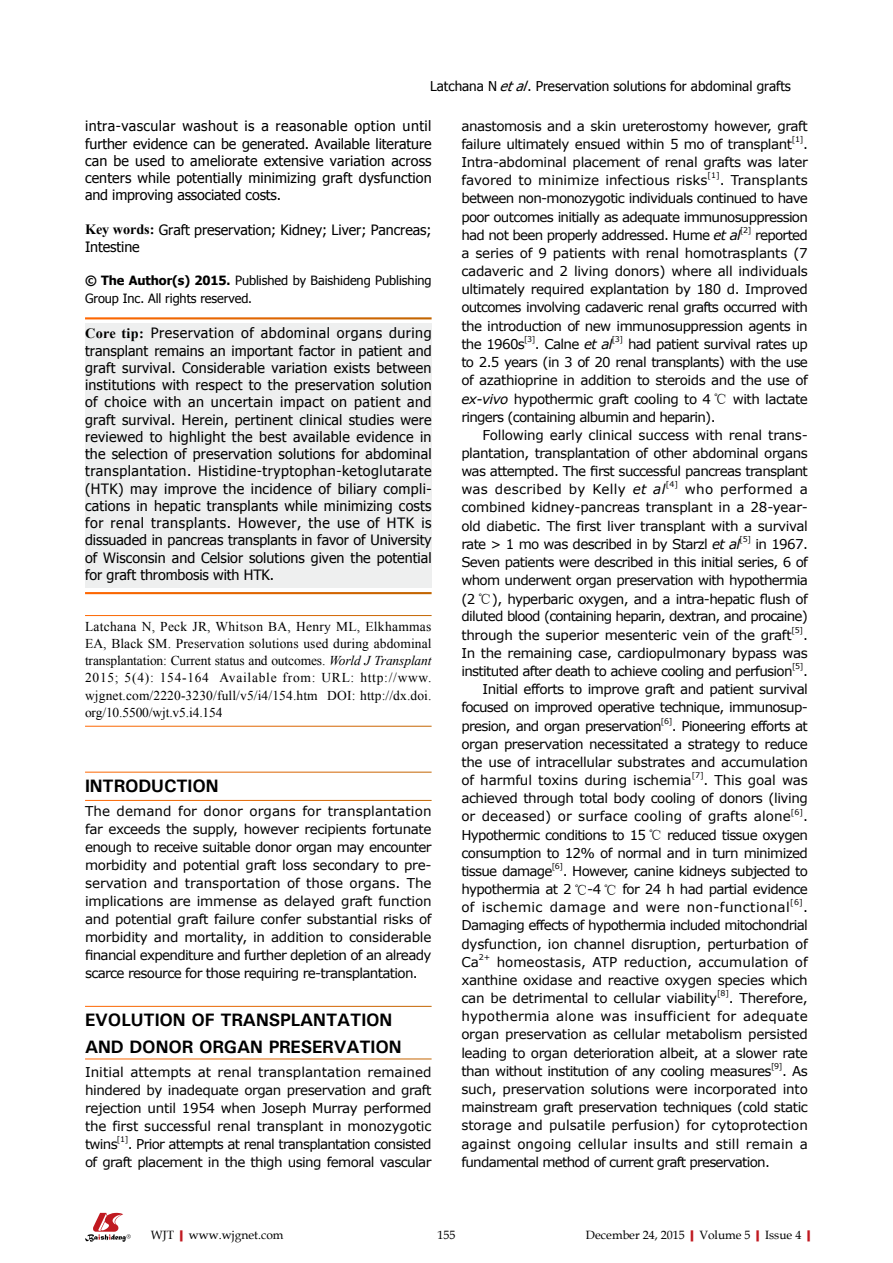
<style>
.page{position:relative;width:893px;height:1263px;background:#fff}
.page>*{position:absolute;margin:0;border:0;box-sizing:border-box;transform-origin:0 0}
.t1{font:700 18px/27px "Univers";letter-spacing:-.01em;color:#000}
.t2{font:14.25px/17.2px "Tahoma";letter-spacing:-.005em;color:#000;text-align:justify}
.t3{font:13.5px/18.1px "Verdana";letter-spacing:-.04em;color:#000;text-align:justify}
.t4{font:13.5px/17.2px "Times New Roman";letter-spacing:.01em;color:#000;text-align:justify}
.t5{font:13.5px "Tahoma";color:#000}
.t6{font:13.5px "Verdana";letter-spacing:-.015em;color:#000}
.t7{font:13.5px "Verdana";letter-spacing:.02em;color:#000}
.t8{font:12.75px/17.2px "Tahoma";letter-spacing:-.005em;color:#000}
.t9{font:12px "Book Antiqua";color:#000}
.t10{font:7.8px "Verdana";color:#000}
.s1{font-style:italic}
.s2{font-family:"Times New Roman";font-weight:700}
.s3{font-weight:700}
.s4{font-family:"Sim Sun";font-size:14.25px}
.s5{font-weight:700;color:#c01920}
</style>
<div class="page">
<div style="left:85px;top:323px;width:347px;height:265px;background:#eeefef"></div>
<svg style="left:85px;top:1213px;width:46px;height:29px"></svg>
<p class="t5" style="left:430px;top:77px;width:362px">Latchana N <span class="s1">etal</span>. Preservation solutions for abdominal grafts</p>
<p class="t2" style="left:85px;top:117px;width:348px">intra-vascular washout is a reasonable option until further evidence can be generated. Available literature can be used to ameliorate extensive variation across centers while potentially minimizing graft dysfunction and improving associated costs.</p>
<p class="t2" style="left:85px;top:220px;width:348px"><span class="s2">Key words:</span> Graft preservation; Kidney; Liver; Pancreas;<br>Intestine</p>
<p class="t8" style="left:85px;top:271px;width:348px"><span class="s3">© The Author(s) 2015.</span> Published by Baishideng Publishing<br>Group Inc. All rights reserved.</p>
<p class="t2" style="left:85px;top:324px;width:348px"><span class="s2">Core tip:</span> Preservation of abdominal organs during transplant remains an important factor in patient and graft survival. Considerable variation exists between institutions with respect to the preservation solution of choice with an uncertain impact on patient and graft survival. Herein, pertinent clinical studies were reviewed to highlight the best available evidence in the selection of preservation solutions for abdominal transplantation. Histidine-tryptophan-ketoglutarate (HTK) may improve the incidence of biliary compli&shy;cations in hepatic transplants while minimizing costs for renal transplants. However, the use of HTK is dissuaded in pancreas transplants in favor of University of Wisconsin and Celsior solutions given the potential for graft thrombosis with HTK.</p>
<p class="t4" style="left:85px;top:617px;width:348px">Latchana N, Peck JR, Whitson BA, Henry ML, Elkhammas EA, Black SM. Preservation solutions used during abdominal transplantation: Current status and outcomes. <span class="s1">World J Transplant </span>2015; 5(4): 154-164 Available from: URL: http://www. wjgnet.com/2220-3230/full/v5/i4/154.htm DOI: http://dx.doi. org/10.5500/wjt.v5.i4.154</p>
<p class="t3" style="left:461px;top:117px;width:348px">anastomosis and a skin ureterostomy however, graft failure ultimately ensued within 5 mo of transplant</p>
<p class="t10" style="left:792px;top:134px;width:13px">[1]</p>
<p class="t3" style="left:461px;top:135px;width:348px;text-indent:342px">.<br>Intra-abdominal placement of renal grafts was later favored to minimize infectious risks</p>
<p class="t10" style="left:708px;top:170px;width:14px">[1]</p>
<p class="t3" style="left:461px;top:171px;width:348px;text-indent:258px">. Transplants between non-monozygotic individuals continued to have poor outcomes initially as adequate immunosuppression had not been properly addressed. Hume <span class="s1">et al</span></p>
<p class="t10" style="left:740px;top:225px;width:13px">[2]</p>
<p class="t3" style="left:461px;top:226px;width:348px;text-indent:294px">reported a series of 9 patients with renal homotrasplants (7 cadaveric and 2 living donors) where all individuals ultimately required explantation by 180 d. Improved outcomes involving cadaveric renal grafts occurred with the introduction of new immunosuppression agents in the 1960s</p>
<p class="t10" style="left:524px;top:334px;width:13px">[3]</p>
<p class="t3" style="left:535px;top:335px;width:79px">. Calne <span class="s1">et al</span></p>
<p class="t10" style="left:612px;top:334px;width:13px">[3]</p>
<p class="t3" style="left:628px;top:335px;width:181px">had patient survival rates up</p>
<p class="t3" style="left:461px;top:353px;width:348px">to 2.5 years (in 3 of 20 renal transplants) with the use</p>
<p class="t3" style="left:461px;top:371px;width:348px">of azathioprine in addition to steroids and the use of</p>
<p class="t3" style="left:461px;top:390px;width:348px"><span class="s1">ex-vivo</span> hypothermic graft cooling to 4 <span class="s4">℃</span> with lactate</p>
<p class="t3" style="left:461px;top:407px;width:256px">ringers (containing albumin and heparin).</p>
<p class="t6" style="left:483px;top:425px;width:327px">Following early clinical success with renal trans-</p>
<p class="t3" style="left:461px;top:444px;width:348px">plantation, transplantation of other abdominal organs</p>
<p class="t3" style="left:461px;top:462px;width:348px">was attempted. The first successful pancreas transplant</p>
<p class="t7" style="left:461px;top:480px;width:206px">was described by Kelly <span class="s1">et al</span></p>
<p class="t10" style="left:666px;top:479px;width:14px">[4]</p>
<p class="t3" style="left:461px;top:480px;width:348px;text-align:left;text-indent:224px">who performed a combined kidney-pancreas transplant in a 28-year&shy;old diabetic. The first liver transplant with a survival rate &gt; 1 mo was described in by Starzl <span class="s1">et al</span></p>
<p class="t10" style="left:740px;top:534px;width:13px">[5]</p>
<p class="t3" style="left:461px;top:535px;width:348px;text-indent:294px">in 1967.<br>Seven patients were described in this initial series, 6 of whom underwent organ preservation with hypothermia (2 <span class="s4">℃</span>), hyperbaric oxygen, and a intra-hepatic flush of diluted blood (containing heparin, dextran, and procaine) through the superior mesenteric vein of the graft</p>
<p class="t10" style="left:791px;top:625px;width:13px">[5]</p>
<p class="t3" style="left:461px;top:625px;width:348px;text-indent:342px">.<br>In the remaining case, cardiopulmonary bypass was instituted after death to achieve cooling and perfusion</p>
<p class="t10" style="left:792px;top:661px;width:13px">[5]</p>
<p class="t3" style="left:803px;top:662px;width:6px">.</p>
<p class="t3" style="left:483px;top:680px;width:327px">Initial efforts to improve graft and patient survival</p>
<p class="t3" style="left:461px;top:698px;width:348px">focused on improved operative technique, immunosup-</p>
<p class="t3" style="left:461px;top:716px;width:202px">presion, and organ preservation</p>
<p class="t10" style="left:661px;top:715px;width:13px">[6]</p>
<p class="t3" style="left:461px;top:716px;width:348px;text-indent:210px">. Pioneering efforts at organ preservation necessitated a strategy to reduce the use of intracellular substrates and accumulation of harmful toxins during ischemia</p>
<p class="t10" style="left:692px;top:770px;width:14px">[7]</p>
<p class="t3" style="left:461px;top:771px;width:348px;text-indent:242px">. This goal was achieved through total body cooling of donors (living or deceased) or surface cooling of grafts alone</p>
<p class="t1" style="left:85px;top:772px;width:135px">INTRODUCTION</p>
<p class="t3" style="left:85px;top:801px;width:348px">The demand for donor organs for transplantation far exceeds the supply, however recipients fortunate enough to receive suitable donor organ may encounter morbidity and potential graft loss secondary to pre&shy;servation and transportation of those organs. The implications are immense as delayed graft function and potential graft failure confer substantial risks of morbidity and mortality, in addition to considerable financial expenditure and further depletion of an already scarce resource for those requiring re-transplantation.</p>
<p class="t1" style="left:85px;top:1006px;width:318px">EVOLUTION OF TRANSPLANTATION<br>AND DONOR ORGAN PRESERVATION</p>
<p class="t3" style="left:85px;top:1062px;width:348px">Initial attempts at renal transplantation remained hindered by inadequate organ preservation and graft rejection until 1954 when Joseph Murray performed the first successful renal transplant in monozygotic twins</p>
<p class="t10" style="left:791px;top:806px;width:14px">[6]</p>
<p class="t3" style="left:461px;top:807px;width:348px;text-indent:342px">.<br>Hypothermic conditions to 15 <span class="s4">℃</span> reduced tissue oxygen consumption to 12% of normal and in turn minimized tissue damage</p>
<p class="t10" style="left:552px;top:861px;width:13px">[6]</p>
<p class="t3" style="left:461px;top:862px;width:348px;text-indent:101px">. However, canine kidneys subjected to hypothermia at 2 <span class="s4">℃</span>-4 <span class="s4">℃</span> for 24 h had partial evidence of ischemic damage and were non-functional</p>
<p class="t10" style="left:790px;top:897px;width:14px">[6]</p>
<p class="t3" style="left:461px;top:898px;width:348px;text-indent:342px">.<br>Damaging effects of hypothermia included mitochondrial dysfunction, ion channel disruption, perturbation of Ca</p>
<p class="t10" style="left:479px;top:952px;width:13px">2+</p>
<p class="t3" style="left:461px;top:953px;width:348px;text-indent:35px">homeostasis, ATP reduction, accumulation of xanthine oxidase and reactive oxygen species which can be detrimental to cellular viability</p>
<p class="t10" style="left:717px;top:988px;width:13px">[8]</p>
<p class="t3" style="left:461px;top:989px;width:348px;text-indent:267px">. Therefore, hypothermia alone was insufficient for adequate organ preservation as cellular metabolism persisted leading to organ deterioration albeit, at a slower rate than without institution of any cooling measures</p>
<p class="t10" style="left:771px;top:1061px;width:13px">[9]</p>
<p class="t3" style="left:461px;top:1062px;width:348px;text-indent:321px">. As such, preservation solutions were incorporated into mainstream graft preservation techniques (cold static storage and pulsatile perfusion) for cytoprotection against ongoing cellular insults and still remain a fundamental method of current graft preservation.</p>
<p class="t10" style="left:117px;top:1133px;width:13px">[1]</p>
<p class="t3" style="left:85px;top:1134px;width:348px;text-align:right">. Prior attempts at renal transplantation consisted<br>of graft placement in the thigh using femoral vascular</p>
<p class="t9" style="left:151px;top:1226px;width:134px">WJT<span class="s5">|</span>www.wjgnet.com</p>
<p class="t9" style="left:437px;top:1226px;width:19px">155</p>
<p class="t9" style="left:586px;top:1226px;width:231px">December 24, 2015<span class="s5">|</span>Volume 5<span class="s5">|</span>Issue 4<span class="s5">|</span></p>
</div>
